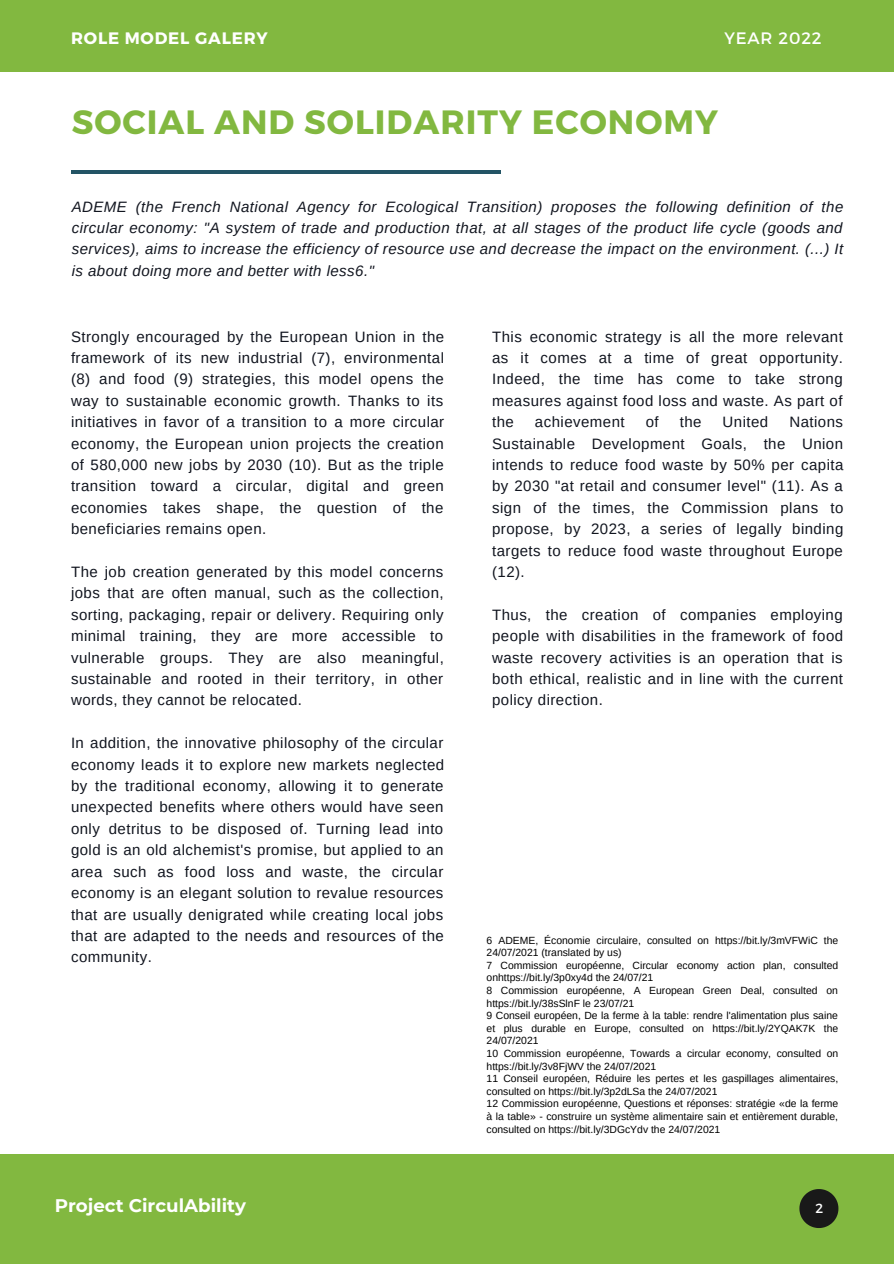
<style>
.page{position:relative;width:894px;height:1264px;background:#fff}
.page>*{position:absolute;margin:0;border:0;box-sizing:border-box;transform-origin:0 0}
.t1{font:700 33.6px "Montserrat";letter-spacing:.03em;color:#82b840}
.t2{font:700 18.15px "Montserrat";color:#fff}
.t3{font:700 16.5px "Montserrat";letter-spacing:.05em;color:#fff}
.t4{font:16.5px "Montserrat";letter-spacing:.05em;color:#fff}
.t5{font:15px/21.5px "Arimo";letter-spacing:.03em;color:#11151f;text-align:justify}
.t6{font:italic 15px/21.5px "Arimo";letter-spacing:.03em;color:#11151f;text-align:justify}
.t7{font:13.2px "Montserrat";color:#fff}
.t8{font:10.35px/12.6px "Arimo";color:#000}
</style>
<div class="page">
<hr style="left:71px;top:170px;width:429px;height:3px;background:#235465">
<div style="left:0;top:0;width:893px;height:71px;background:#82b840"></div>
<div style="left:0;top:1154px;width:893px;height:109px;background:#82b840"></div>
<svg style="left:799px;top:1189px;width:39px;height:38px"></svg>
<p class="t3" style="left:71px;top:27px;width:198px">ROLE MODEL GALERY</p>
<p class="t4" style="left:724px;top:27px;width:99px">YEAR 2022</p>
<h1 class="t1" style="left:72px;top:100px;width:647px">SOCIAL AND SOLIDARITY ECONOMY</h1>
<p class="t6" style="left:72px;top:195px;width:773px">ADEME (the French National Agency for Ecological Transition) proposes the following definition of the circular economy: "A system of trade and production that, at all stages of the product life cycle (goods and services), aims to increase the efficiency of resource use and decrease the impact on the environment. (...) It is about doing more and better with less6."</p>
<p class="t5" style="left:71px;top:326px;width:374px">Strongly encouraged by the European Union in the framework of its new industrial (7), environmental (8) and food (9) strategies, this model opens the way to sustainable economic growth. Thanks to its initiatives in favor of a transition to a more circular economy, the European union projects the creation of 580,000 new jobs by 2030 (10). But as the triple transition toward a circular, digital and green economies takes shape, the question of the beneficiaries remains open.</p>
<p class="t5" style="left:71px;top:561px;width:374px">The job creation generated by this model concerns jobs that are often manual, such as the collection, sorting, packaging, repair or delivery. Requiring only minimal training, they are more accessible to vulnerable groups. They are also meaningful, sustainable and rooted in their territory, in other words, they cannot be relocated.</p>
<p class="t5" style="left:71px;top:732px;width:374px">In addition, the innovative philosophy of the circular economy leads it to explore new markets neglected by the traditional economy, allowing it to generate unexpected benefits where others would have seen only detritus to be disposed of. Turning lead into gold is an old alchemist's promise, but applied to an area such as food loss and waste, the circular economy is an elegant solution to revalue resources that are usually denigrated while creating local jobs that are adapted to the needs and resources of the community.</p>
<p class="t5" style="left:492px;top:326px;width:352px">This economic strategy is all the more relevant as it comes at a time of great opportunity.<br>Indeed, the time has come to take strong measures against food loss and waste. As part of the</p>
<p class="t5" style="left:492px;top:411px;width:353px;text-indent:297px">Nations Sustainable Development Goals, the Union intends to reduce food waste by 50% per capita by 2030 "at retail and consumer level" (11). As a sign of the times, the Commission plans to propose, by 2023, a series of legally binding targets to reduce food waste throughout Europe (12).</p>
<p class="t5" style="left:492px;top:604px;width:352px">Thus, the creation of companies employing people with disabilities in the framework of food waste recovery activities is an operation that is both ethical, realistic and in line with the current policy direction.</p>
<p class="t5" style="left:535px;top:411px;width:91px">achievement</p>
<p class="t5" style="left:645px;top:411px;width:14px">of</p>
<p class="t5" style="left:679px;top:411px;width:23px">the</p>
<p class="t5" style="left:722px;top:411px;width:47px">United</p>
<p class="t8" style="left:486px;top:933px;width:353px">6 ADEME, Économie circulaire, consulted on https://bit.ly/3mVFWiC the 24/07/2021 (translated by us)<br>7 Commission européenne, Circular economy action plan, consulted onhttps://bit.ly/3p0xy4d the 24/07/21<br>8 Commission européenne, A European Green Deal, consulted on https://bit.ly/38sSlnF le 23/07/21<br>9 Conseil européen, De la ferme à la table: rendre l'alimentation plus saine et plus durable en Europe, consulted on https://bit.ly/2YQAK7K the 24/07/2021<br>10 Commission européenne, Towards a circular economy, consulted on https://bit.ly/3v8FjWV the 24/07/2021<br>11 Conseil européen, Réduire les pertes et les gaspillages alimentaires, consulted on https://bit.ly/3p2dLSa the 24/07/2021<br>12 Commission européenne, Questions et réponses: stratégie «de la ferme à la table» - construire un système alimentaire sain et entièrement durable, consulted on https://bit.ly/3DGcYdv the 24/07/2021</p>
<p class="t2" style="left:55px;top:1194px;width:193px">Project CirculAbility</p>
<p class="t7" style="left:815px;top:1199px;width:9px">2</p>
</div>
